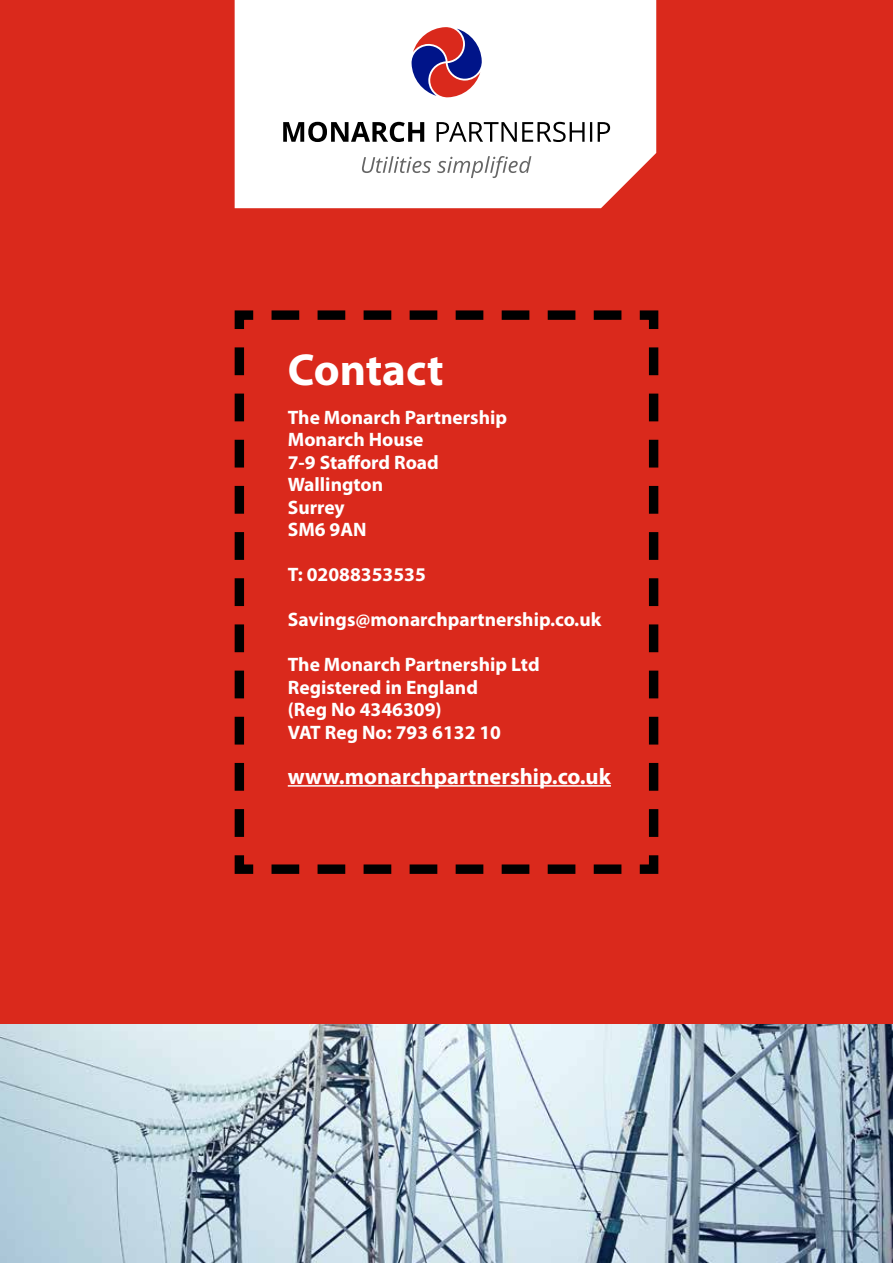
<style>
.page{position:relative;width:893px;height:1263px;background:#fff}
.page>*{position:absolute;margin:0;border:0;box-sizing:border-box;transform-origin:0 0}
.t1{font:700 45px "Myriad Pro";color:#fff}
.t2{font:700 22.5px "Myriad Pro";color:#fff}
.t3{font:700 19.5px/22.5px "Myriad Pro";color:#fff}
</style>
<div class="page">
<div style="left:0;top:0;width:893px;height:1025px;background:#da291c"></div>
<div style="left:230px;top:306px;width:433px;height:572px;background:#da291c"></div>
<hr style="left:288px;top:785px;width:323px;height:2px;background:#fff">
<img style="left:0;top:1025px;width:893px;height:238px">
<svg style="left:235px;top:0;width:421px;height:208px"></svg>
<svg style="left:411px;top:27px;width:71px;height:71px"></svg>
<svg style="left:283px;top:122px;width:141px;height:20px"></svg>
<svg style="left:437px;top:122px;width:173px;height:20px"></svg>
<svg style="left:362px;top:156px;width:169px;height:22px"></svg>
<h1 class="t1" style="left:288px;top:340px;width:157px">Contact</h1>
<p class="t3" style="left:288px;top:405px;width:221px">The Monarch Partnership<br>Monarch House<br>7-9 Stafford Road<br>Wallington<br>Surrey<br>SM6 9AN</p>
<p class="t3" style="left:288px;top:563px;width:140px">T: 02088353535</p>
<p class="t3" style="left:288px;top:608px;width:315px">Savings@monarchpartnership.co.uk</p>
<p class="t3" style="left:288px;top:653px;width:253px">The Monarch Partnership Ltd<br>Registered in England<br>(Reg No 4346309)<br>VAT Reg No: 793 6132 10</p>
<p class="t2" style="left:288px;top:761px;width:325px">www.monarchpartnership.co.uk</p>
</div>
